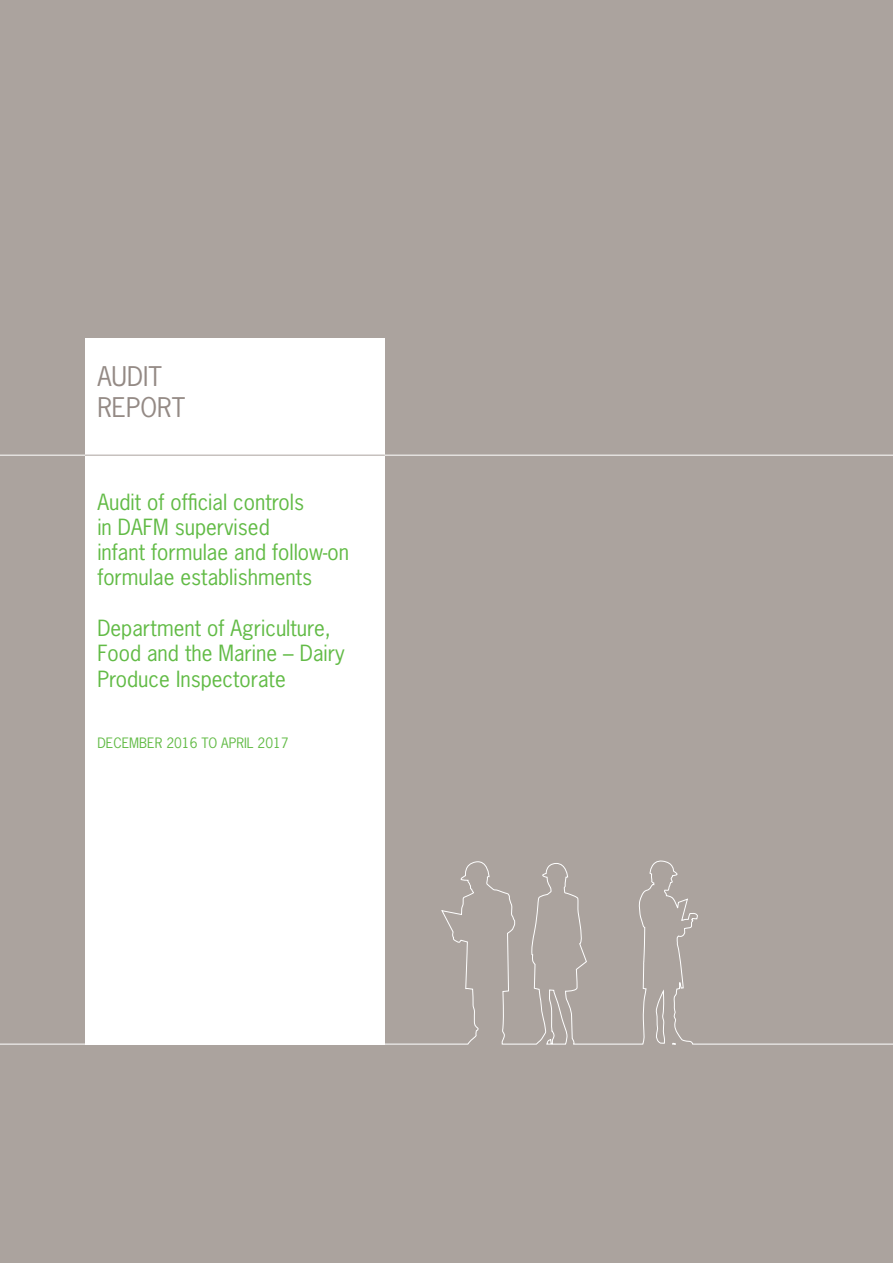
<style>
.page{position:relative;width:893px;height:1263px;background:#aba39e}
.page>*{position:absolute;margin:0;border:0;box-sizing:border-box;transform-origin:0 0}
.t1{font:25.5px/30.6px "News Gothic";color:#948a85}
.t2{font:21px/25.2px "News Gothic";color:#62bb46}
.t3{font:13.5px "News Gothic";color:#62bb46}
</style>
<div class="page">
<div style="left:85px;top:455px;width:300px;height:589px;background:#fff"></div>
<div style="left:85px;top:339px;width:300px;height:116px;background:#fff"></div>
<svg style="left:0;top:1043px;width:85px;height:2px"></svg>
<hr style="left:0;top:455px;width:893px;height:1px;background:#fff">
<hr style="left:85px;top:455px;width:300px;height:1px;background:#aba39e">
<svg style="left:373px;top:860px;width:520px;height:185px"></svg>
<p class="t1" style="left:97px;top:361px;width:89px">AUDIT<br>REPORT</p>
<p class="t2" style="left:97px;top:489px;width:253px">Audit of official controls<br>in DAFM supervised<br>infant formulae and follow-on formulae establishments</p>
<p class="t2" style="left:97px;top:615px;width:249px">Department of Agriculture,<br>Food and the Marine – Dairy<br>Produce Inspectorate</p>
<p class="t3" style="left:97px;top:734px;width:193px">DECEMBER 2016 TO APRIL 2017</p>
</div>
